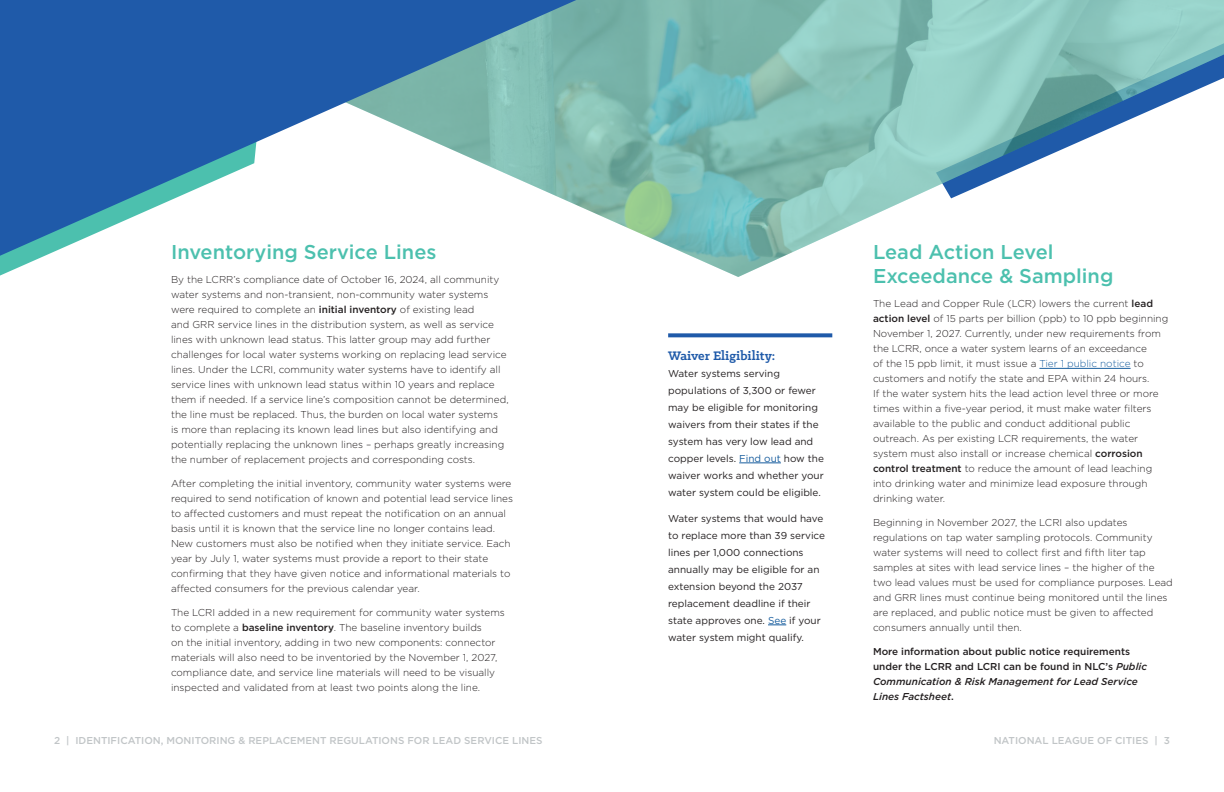
<style>
.page{position:relative;width:1224px;height:792px;background:#fff}
.page>*{position:absolute;margin:0;border:0;box-sizing:border-box;transform-origin:0 0}
.Heading_2{font:500 20px/24px "Gotham";color:#4cc0ae}
.Inline___Offline_Callout{font:700 14px "Klinic Slab";color:#1f5aa9}
.Body{font:300 10px/15px "Gotham";color:#231f20}
.Inline___Offline_Callout-2{font:10px/17px "Gotham";color:#231f20}
.Body-2{font:500 10px/15px "Gotham";color:#231f20}
.t1{font:500 10px "Gotham";color:#c1c5c7}
.s1{font-weight:500}
.s2{color:#175d9e}
.s3{font-style:italic}
</style>
<div class="page">
<img style="left:576px;top:0;width:648px;height:277px">
<svg style="left:0;top:256px;width:44px;height:20px"></svg>
<svg style="left:0;top:0;width:576px;height:256px;fill:#1f5aa9"></svg>
<hr style="left:1039px;top:368px;width:92px;height:1px;background:#175d9e">
<svg style="left:668px;top:333px;width:164px;height:4px"></svg>
<hr style="left:739px;top:463px;width:42px;height:1px;background:#175d9e">
<svg style="left:768px;top:625px;width:18px;height:1px"></svg>
<p class="Heading_2" style="left:171px;top:240px;width:267px">Inventorying Service Lines</p>
<p class="Body" style="left:171px;top:272px;width:339px">By the LCRR’s compliance date of October 16, 2024, all community water systems and non-transient, non-community water systems were required to complete an <span class="s1">initial inventory</span> of existing lead<br>and GRR service lines in the distribution system, as well as service lines with unknown lead status. This latter group may add further challenges for local water systems working on replacing lead service lines. Under the LCRI, community water systems have to identify all service lines with unknown lead status within 10 years and replace them if needed. If a service line’s composition cannot be determined, the line must be replaced. Thus, the burden on local water systems<br>is more than replacing its known lead lines but also identifying and potentially replacing the unknown lines – perhaps greatly increasing the number of replacement projects and corresponding costs.</p>
<p class="Body" style="left:171px;top:476px;width:344px">After completing the initial inventory, community water systems were required to send notification of known and potential lead service lines to affected customers and must repeat the notification on an annual basis until it is known that the service line no longer contains lead.<br>New customers must also be notified when they initiate service. Each year by July 1, water systems must provide a report to their state confirming that they have given notice and informational materials to affected consumers for the previous calendar year.</p>
<p class="Body" style="left:171px;top:605px;width:335px">The LCRI added in a new requirement for community water systems to complete a <span class="s1">baseline inventory</span>. The baseline inventory builds<br>on the initial inventory, adding in two new components: connector materials will also need to be inventoried by the November 1, 2027, compliance date, and service line materials will need to be visually inspected and validated from at least two points along the line.</p>
<p class="Inline___Offline_Callout" style="left:668px;top:346px;width:109px">Waiver Eligibility:</p>
<p class="Inline___Offline_Callout-2" style="left:668px;top:365px;width:157px">Water systems serving populations of 3,300 or fewer may be eligible for monitoring waivers from their states if the system has very low lead and copper levels. <span class="s2">Find out</span> how the waiver works and whether your water system could be eligible.</p>
<p class="Inline___Offline_Callout-2" style="left:668px;top:510px;width:158px">Water systems that would have to replace more than 39 service lines per 1,000 connections annually may be eligible for an extension beyond the 2037 replacement deadline if their state approves one. <span class="s2">See</span> if your water system might qualify.</p>
<p class="Heading_2" style="left:873px;top:240px;width:242px">Lead Action Level<br>Exceedance &amp; Sampling</p>
<p class="Body" style="left:873px;top:296px;width:297px">The Lead and Copper Rule (LCR) lowers the current <span class="s1">lead action level</span> of 15 parts per billion (ppb) to 10 ppb beginning November 1, 2027. Currently, under new requirements from the LCRR, once a water system learns of an exceedance<br>of the 15 ppb limit, it must issue a <span class="s2">Tier 1 public notice</span> to customers and notify the state and EPA within 24 hours.<br>If the water system hits the lead action level three or more times within a five-year period, it must make water filters available to the public and conduct additional public outreach. As per existing LCR requirements, the water system must also install or increase chemical <span class="s1">corrosion control treatment</span> to reduce the amount of lead leaching into drinking water and minimize lead exposure through drinking water.</p>
<p class="Body" style="left:873px;top:515px;width:301px">Beginning in November 2027, the LCRI also updates regulations on tap water sampling protocols. Community water systems will need to collect first and fifth liter tap samples at sites with lead service lines – the higher of the two lead values must be used for compliance purposes. Lead and GRR lines must continue being monitored until the lines are replaced, and public notice must be given to affected consumers annually until then.</p>
<p class="Body-2" style="left:873px;top:644px;width:276px">More information about public notice requirements under the LCRR and LCRI can be found in NLC’s <span class="s3">Public Communication &amp; Risk Management for Lead Service Lines Factsheet</span>.</p>
<p class="t1" style="left:54px;top:734px;width:490px">2 | IDENTIFICATION, MONITORING &amp; REPLACEMENT REGULATIONS FOR LEAD SERVICE LINES</p>
<p class="t1" style="left:994px;top:734px;width:178px">NATIONAL LEAGUE OF CITIES | 3</p>
</div>
